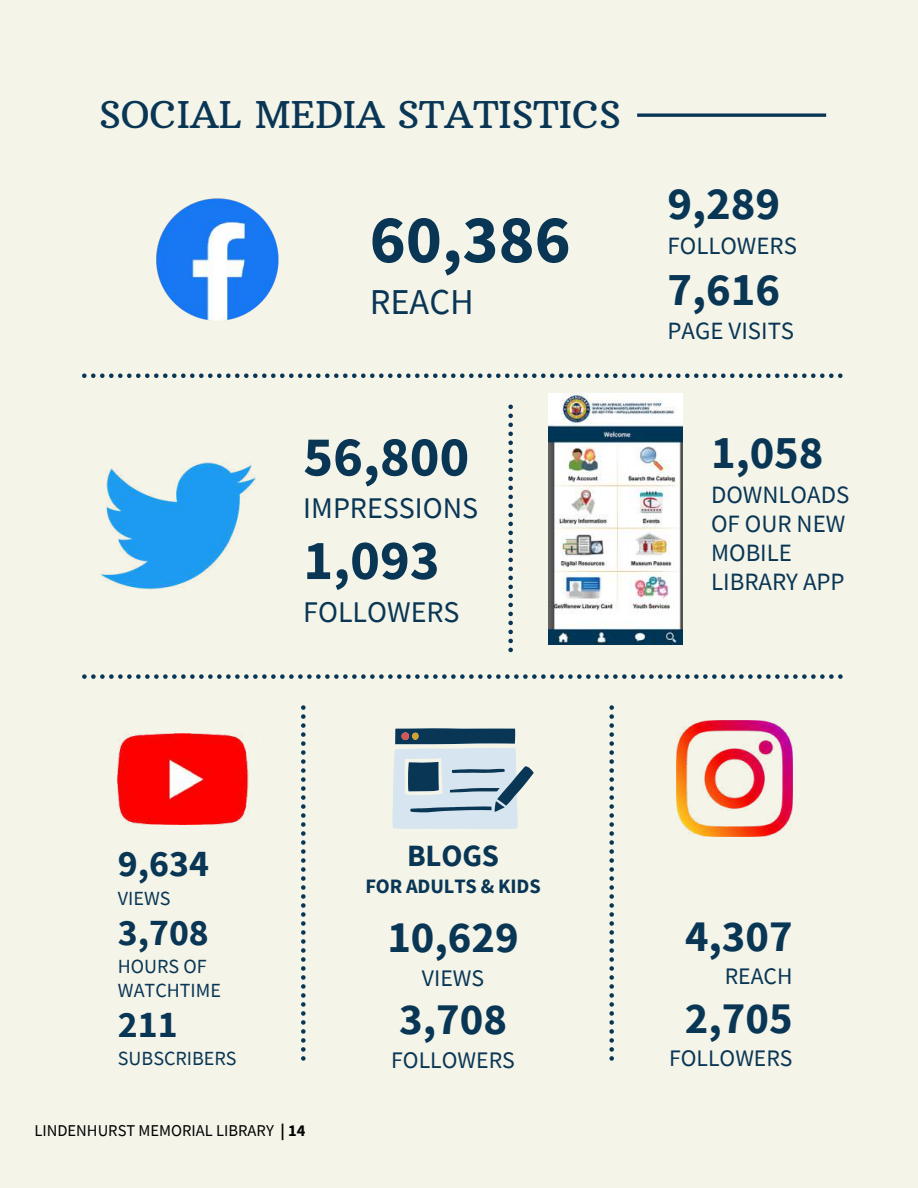
<style>
.page{position:relative;width:918px;height:1188px;background:#f4f4e8}
.page>*{position:absolute;margin:0;border:0;box-sizing:border-box;transform-origin:0 0}
.t1{font:700 68.4px "Source Sans Pro";color:#093655}
.t2{font:700 56.55px "Source Sans Pro";color:#093655}
.t3{font:700 56.4px "Source Sans Pro";color:#093655}
.t4{font:700 46.65px "Source Sans Pro";color:#093655}
.t5{font:700 44.7px "Source Sans Pro";color:#093655}
.t6{font:700 44.55px "Source Sans Pro";color:#093655}
.t7{font:700 37.8px "Source Sans Pro";color:#093655}
.t8{font:700 37.65px "Source Sans Pro";color:#093655}
.t9{font:37.5px "Arbutus Slab";color:#093655}
.t10{font:36.3px "Source Sans Pro";color:#093655}
.t11{font:700 30.9px "Source Sans Pro";letter-spacing:-.005em;color:#093655}
.t12{font:30px "Source Sans Pro";color:#093655}
.t13{font:24.9px/29.2px "Source Sans Pro";color:#093655}
.t14{font:23.7px "Source Sans Pro";color:#093655}
.t15{font:700 20.4px "Source Sans Pro";letter-spacing:-.005em;color:#093655}
.t16{font:20.1px/23.7px "Source Sans Pro";color:#093655}
.t17{font:16.5px "Source Sans Pro";color:#000}
.s1{font-weight:700}
</style>
<div class="page">
<svg style="left:82px;top:374px;width:761px;height:4px"></svg>
<svg style="left:508px;top:405px;width:5px;height:247px"></svg>
<svg style="left:301px;top:705px;width:5px;height:356px"></svg>
<svg style="left:609px;top:705px;width:5px;height:356px"></svg>
<svg style="left:82px;top:674px;width:761px;height:5px"></svg>
<img style="left:156px;top:198px;width:123px;height:123px">
<img style="left:101px;top:463px;width:154px;height:127px">
<img style="left:118px;top:733px;width:131px;height:91px">
<img style="left:677px;top:721px;width:115px;height:116px">
<svg style="left:392px;top:728px;width:142px;height:101px"></svg>
<svg style="left:637px;top:113px;width:189px;height:4px"></svg>
<img style="left:549px;top:394px;width:134px;height:251px">
<h3 class="t9" style="left:99px;top:91px;width:524px">SOCIAL MEDIA STATISTICS</h3>
<h1 class="t1" style="left:370px;top:195px;width:203px">60,386</h1>
<h3 class="t10" style="left:370px;top:278px;width:106px">REACH</h3>
<h3 class="t3" style="left:303px;top:420px;width:167px">56,800</h3>
<p class="t12" style="left:303px;top:489px;width:176px">IMPRESSIONS</p>
<h2 class="t2" style="left:303px;top:523px;width:138px">1,093</h2>
<p class="t12" style="left:303px;top:592px;width:158px">FOLLOWERS</p>
<h3 class="t4" style="left:668px;top:173px;width:114px">9,289</h3>
<p class="t13" style="left:668px;top:230px;width:131px">FOLLOWERS</p>
<h3 class="t4" style="left:668px;top:259px;width:114px">7,616</h3>
<p class="t13" style="left:668px;top:316px;width:128px">PAGE VISITS</p>
<h3 class="t4" style="left:711px;top:422px;width:114px">1,058</h3>
<p class="t13" style="left:711px;top:479px;width:140px">DOWNLOADS<br>OF OUR NEW<br>MOBILE<br>LIBRARY APP</p>
<h3 class="t7" style="left:118px;top:839px;width:93px">9,634</h3>
<p class="t16" style="left:118px;top:886px;width:54px">VIEWS</p>
<h3 class="t8" style="left:118px;top:908px;width:92px">3,708</h3>
<p class="t16" style="left:118px;top:954px;width:105px">HOURS OF<br>WATCHTIME</p>
<h3 class="t8" style="left:118px;top:1000px;width:61px">211</h3>
<p class="t16" style="left:118px;top:1046px;width:120px">SUBSCRIBERS</p>
<p class="t17" style="left:34px;top:1120px;width:273px">LINDENHURST MEMORIAL LIBRARY <span class="s1">| 14</span></p>
<p class="t11" style="left:407px;top:835px;width:93px">BLOGS</p>
<p class="t15" style="left:365px;top:873px;width:177px">FOR ADULTS &amp; KIDS</p>
<h3 class="t5" style="left:387px;top:908px;width:133px">10,629</h3>
<p class="t14" style="left:422px;top:962px;width:64px">VIEWS</p>
<h3 class="t5" style="left:399px;top:990px;width:109px">3,708</h3>
<p class="t14" style="left:391px;top:1045px;width:125px">FOLLOWERS</p>
<h3 class="t6" style="left:685px;top:907px;width:109px">4,307</h3>
<p class="t14" style="left:725px;top:961px;width:69px">REACH</p>
<h3 class="t5" style="left:685px;top:989px;width:109px">2,705</h3>
<p class="t14" style="left:669px;top:1043px;width:125px">FOLLOWERS</p>
</div>
